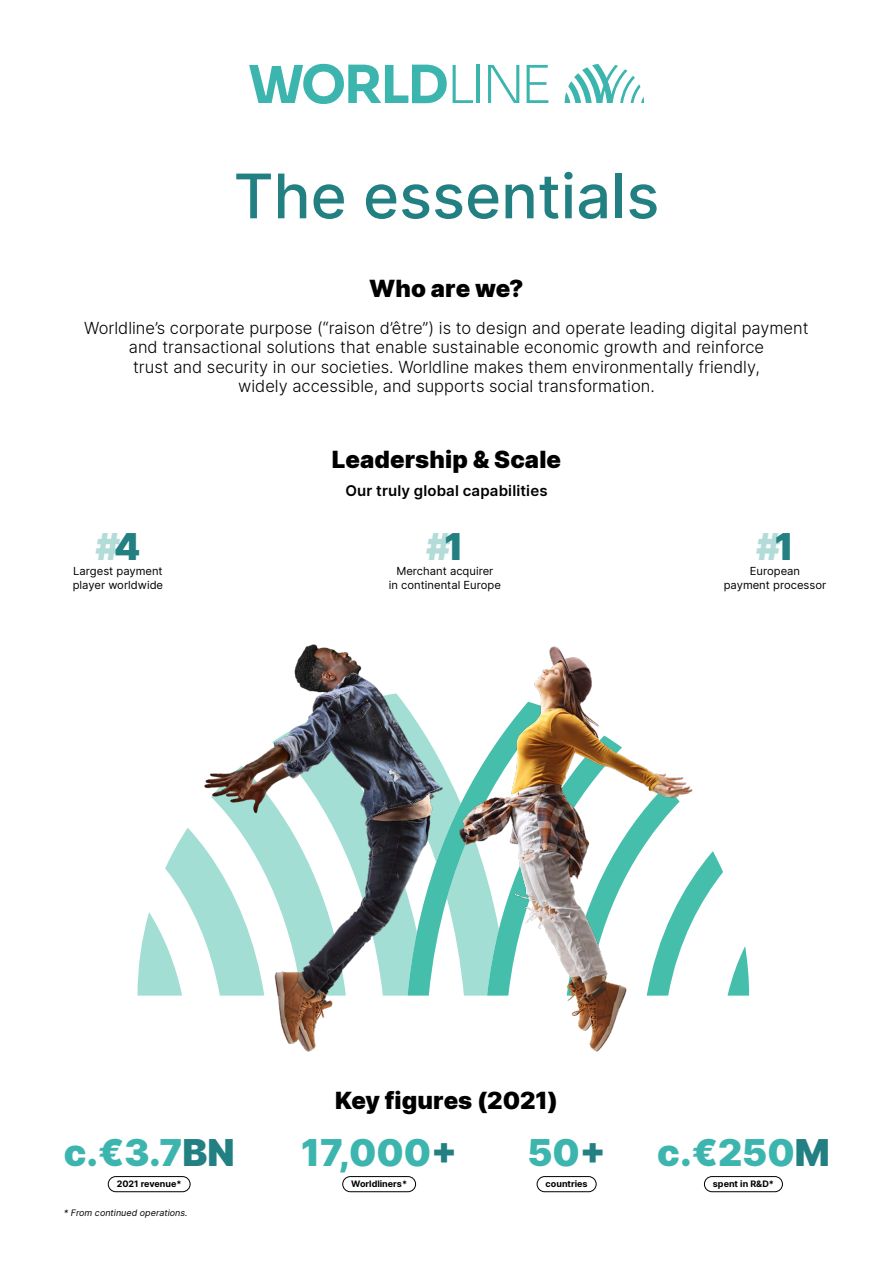
<style>
.page{position:relative;width:893px;height:1263px;background:#fff}
.page>*{position:absolute;margin:0;border:0;box-sizing:border-box;transform-origin:0 0}
.t1{font:500 61.5px "Inter";color:#238082}
.t2{font:900 37.5px "Inter";color:#3db5af}
.t3{font:900 37.5px "Inter";color:#b3dcd8}
.t4{font:900 24px "Inter";color:#000}
.t5{font:300 16.5px/19.5px "Inter";color:#000;text-align:center}
.t6{font:600 15px "Inter";letter-spacing:.01em;color:#000}
.t7{font:11.25px/14.2px "Inter";color:#000;text-align:center}
.t8{font:700 9px "Inter";color:#000}
.t9{font:italic 9px "Inter";color:#000}
.s1{color:#238082}
</style>
<div class="page">
<svg style="left:565px;top:64px;width:79px;height:39px"></svg>
<svg style="left:453px;top:65px;width:20px;height:38px"></svg>
<hr style="left:477px;top:65px;width:3px;height:38px;background:#3db5af">
<svg style="left:527px;top:65px;width:21px;height:38px"></svg>
<svg style="left:488px;top:65px;width:31px;height:38px"></svg>
<svg style="left:249px;top:63px;width:198px;height:41px"></svg>
<div style="left:108px;top:1176px;width:82px;height:16px;border:1px solid #000;border-radius:8px"></div>
<div style="left:342px;top:1176px;width:74px;height:16px;border:1px solid #000;border-radius:8px"></div>
<div style="left:537px;top:1176px;width:59px;height:16px;border:1px solid #000;border-radius:8px"></div>
<div style="left:704px;top:1176px;width:79px;height:16px;border:1px solid #000;border-radius:8px"></div>
<svg style="left:138px;top:840px;width:611px;height:155px"></svg>
<img style="left:180px;top:644px;width:528px;height:408px">
<h1 class="t1" style="left:234px;top:151px;width:427px">The essentials</h1>
<h3 class="t4" style="left:369px;top:270px;width:156px">Who are we?</h3>
<p class="t5" style="left:84px;top:318px;width:726px">Worldline’s corporate purpose (“raison d’être”) is to design and operate leading digital payment and transactional solutions that enable sustainable economic growth and reinforce<br>trust and security in our societies. Worldline makes them environmentally friendly,<br>widely accessible, and supports social transformation.</p>
<h3 class="t4" style="left:332px;top:441px;width:231px">Leadership &amp; Scale</h3>
<h2 class="t3" style="left:96px;top:519px;width:46px">#<span class="s1">4</span></h2>
<p class="t7" style="left:73px;top:563px;width:92px;text-align:left">Largest payment player worldwide</p>
<p class="t6" style="left:345px;top:480px;width:204px">Our truly global capabilities</p>
<h2 class="t3" style="left:426px;top:519px;width:39px">#<span class="s1">1</span></h2>
<p class="t7" style="left:389px;top:563px;width:114px">Merchant acquirer<br>in continental Europe</p>
<h2 class="t3" style="left:756px;top:519px;width:39px">#<span class="s1">1</span></h2>
<p class="t7" style="left:724px;top:563px;width:104px">European<br>payment processor</p>
<h2 class="t2" style="left:64px;top:1125px;width:172px">c.€3.7<span class="s1">BN</span></h2>
<p class="t8" style="left:117px;top:1177px;width:66px">2021 revenue*</p>
<p class="t9" style="left:64px;top:1206px;width:125px">* From continued operations.</p>
<h3 class="t4" style="left:335px;top:1083px;width:224px">Key figures (2021)</h3>
<h2 class="t2" style="left:301px;top:1125px;width:158px">17,000<span class="s1">+</span></h2>
<p class="t8" style="left:351px;top:1177px;width:57px">Worldliners*</p>
<h2 class="t2" style="left:527px;top:1125px;width:80px">50<span class="s1">+</span></h2>
<p class="t8" style="left:546px;top:1177px;width:44px">countries</p>
<h2 class="t2" style="left:657px;top:1125px;width:174px">c.€250<span class="s1">M</span></h2>
<p class="t8" style="left:713px;top:1177px;width:63px">spent in R&amp;D*</p>
</div>
